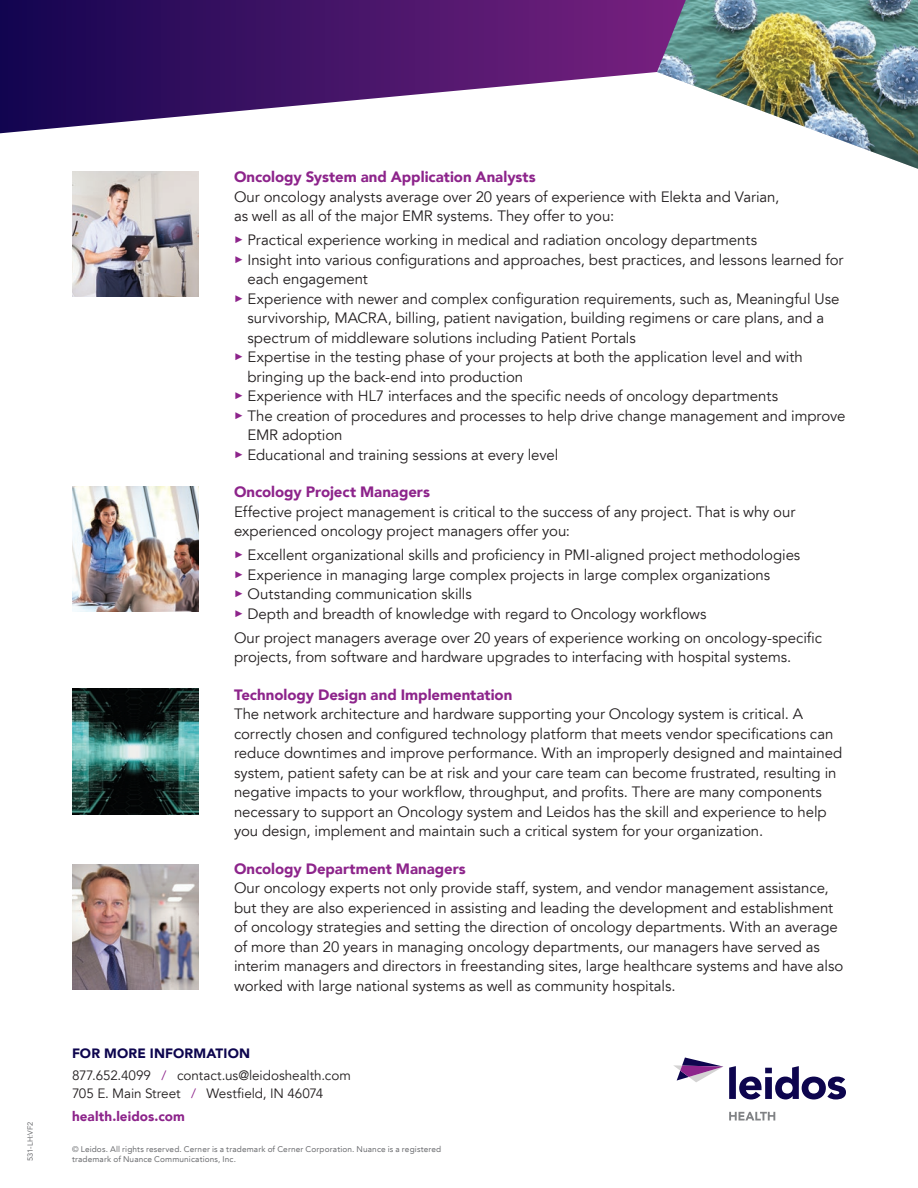
<style>
.page{position:relative;width:918px;height:1188px;background:#fff}
.page>*{position:absolute;margin:0;border:0;box-sizing:border-box;transform-origin:0 0}
.BODY_COPY{font:15px/19.5px "Avenir LT";letter-spacing:-.005em;color:#231f20}
.SUB_SUBHEAD{font:900 15px "Avenir LT";color:#8d248b}
.POC_INFO{font:13.5px "Avenir LT";letter-spacing:-.005em;color:#231f20}
.FOR_MORE_INFORMATION{font:900 13.5px "Avenir LT";letter-spacing:.01em;color:#0d054e}
.WEBSITE{font:900 13.5px "Avenir LT";letter-spacing:.005em;color:#8d248b}
.COPYRIGHT{font:8.25px "Avenir LT";letter-spacing:.015em;color:#6c6d70}
.t1{font:7.5px "Avenir LT";color:#6c6d70}
.s1{font-family:"Arial";font-size:9.75px;color:#8d248b}
.s2{color:#8d248b}
</style>
<div class="page">
<img style="left:686px;top:0;width:232px;height:169px">
<svg style="left:0;top:0;width:686px;height:133px"></svg>
<svg style="left:729px;top:1066px;width:117px;height:33px"></svg>
<svg style="left:673px;top:1058px;width:50px;height:24px"></svg>
<svg style="left:729px;top:1112px;width:46px;height:9px"></svg>
<img style="left:72px;top:171px;width:126px;height:126px">
<img style="left:72px;top:486px;width:126px;height:126px">
<img style="left:72px;top:688px;width:126px;height:126px">
<img style="left:72px;top:864px;width:126px;height:126px">
<p class="t1" style="left:26px;top:1161px;width:40px;rotate:-90deg">531-LH:VF2</p>
<p class="SUB_SUBHEAD" style="left:234px;top:168px;width:303px">Oncology System and Application Analysts</p>
<p class="BODY_COPY" style="left:234px;top:187px;width:547px">Our oncology analysts average over 20 years of experience with Elekta and Varian, as well as all of the major EMR systems. They offer to you:</p>
<p class="BODY_COPY" style="left:234px;top:231px;width:525px"><span class="s1">►</span> Practical experience working in medical and radiation oncology departments</p>
<p class="BODY_COPY" style="left:248px;top:250px;width:598px;text-indent:-14px"><span class="s1">►</span> Insight into various configurations and approaches, best practices, and lessons learned for each engagement</p>
<p class="BODY_COPY" style="left:248px;top:289px;width:594px;text-indent:-14px"><span class="s1">►</span> Experience with newer and complex configuration requirements, such as, Meaningful Use survivorship, MACRA, billing, patient navigation, building regimens or care plans, and a spectrum of middleware solutions including Patient Portals</p>
<p class="BODY_COPY" style="left:248px;top:348px;width:557px;text-indent:-14px"><span class="s1">►</span> Expertise in the testing phase of your projects at both the application level and with bringing up the back-end into production</p>
<p class="BODY_COPY" style="left:234px;top:387px;width:546px"><span class="s1">►</span> Experience with HL7 interfaces and the specific needs of oncology departments</p>
<p class="BODY_COPY" style="left:248px;top:406px;width:600px;text-indent:-14px"><sup>►</sup> The creation of procedures and processes to help drive change management and improve<br>EMR adoption</p>
<p class="BODY_COPY" style="left:234px;top:445px;width:326px"><span class="s1">►</span> Educational and training sessions at every level</p>
<p class="SUB_SUBHEAD" style="left:234px;top:483px;width:198px">Oncology Project Managers</p>
<p class="BODY_COPY" style="left:234px;top:502px;width:563px">Effective project management is critical to the success of any project. That is why our experienced oncology project managers offer you:</p>
<p class="BODY_COPY" style="left:234px;top:546px;width:568px"><span class="s1">►</span> Excellent organizational skills and proficiency in PMI-aligned project methodologies</p>
<p class="BODY_COPY" style="left:234px;top:565px;width:538px"><span class="s1">►</span> Experience in managing large complex projects in large complex organizations</p>
<p class="BODY_COPY" style="left:234px;top:585px;width:239px"><span class="s1">►</span> Outstanding communication skills</p>
<p class="BODY_COPY" style="left:234px;top:604px;width:474px"><span class="s1">►</span> Depth and breadth of knowledge with regard to Oncology workflows</p>
<p class="BODY_COPY" style="left:234px;top:628px;width:590px">Our project managers average over 20 years of experience working on oncology-specific projects, from software and hardware upgrades to interfacing with hospital systems.</p>
<p class="SUB_SUBHEAD" style="left:234px;top:686px;width:280px">Technology Design and Implementation</p>
<p class="BODY_COPY" style="left:234px;top:705px;width:610px">The network architecture and hardware supporting your Oncology system is critical. A correctly chosen and configured technology platform that meets vendor specifications can reduce downtimes and improve performance. With an improperly designed and maintained system, patient safety can be at risk and your care team can become frustrated, resulting in negative impacts to your workflow, throughput, and profits. There are many components necessary to support an Oncology system and Leidos has the skill and experience to help you design, implement and maintain such a critical system for your organization.</p>
<p class="SUB_SUBHEAD" style="left:234px;top:860px;width:233px">Oncology Department Managers</p>
<p class="BODY_COPY" style="left:234px;top:879px;width:611px">Our oncology experts not only provide staff, system, and vendor management assistance, but they are also experienced in assisting and leading the development and establishment of oncology strategies and setting the direction of oncology departments. With an average of more than 20 years in managing oncology departments, our managers have served as interim managers and directors in freestanding sites, large healthcare systems and have also worked with large national systems as well as community hospitals.</p>
<p class="FOR_MORE_INFORMATION" style="left:72px;top:1045px;width:180px">FOR MORE INFORMATION</p>
<p class="POC_INFO" style="left:72px;top:1068px;width:280px">877.652.4099 <span class="s2">/</span> contact.us@leidoshealth.com</p>
<p class="POC_INFO" style="left:72px;top:1086px;width:253px">705 E. Main Street <span class="s2">/</span> Westfield, IN 46074</p>
<p class="WEBSITE" style="left:72px;top:1108px;width:114px">health.leidos.com</p>
<p class="COPYRIGHT" style="left:72px;top:1145px;width:371px">© Leidos. All rights reserved. Cerner is a trademark of Cerner Corporation. Nuance is a registered</p>
<p class="COPYRIGHT" style="left:72px;top:1155px;width:166px">trademark of Nuance Communications, Inc.</p>
</div>
